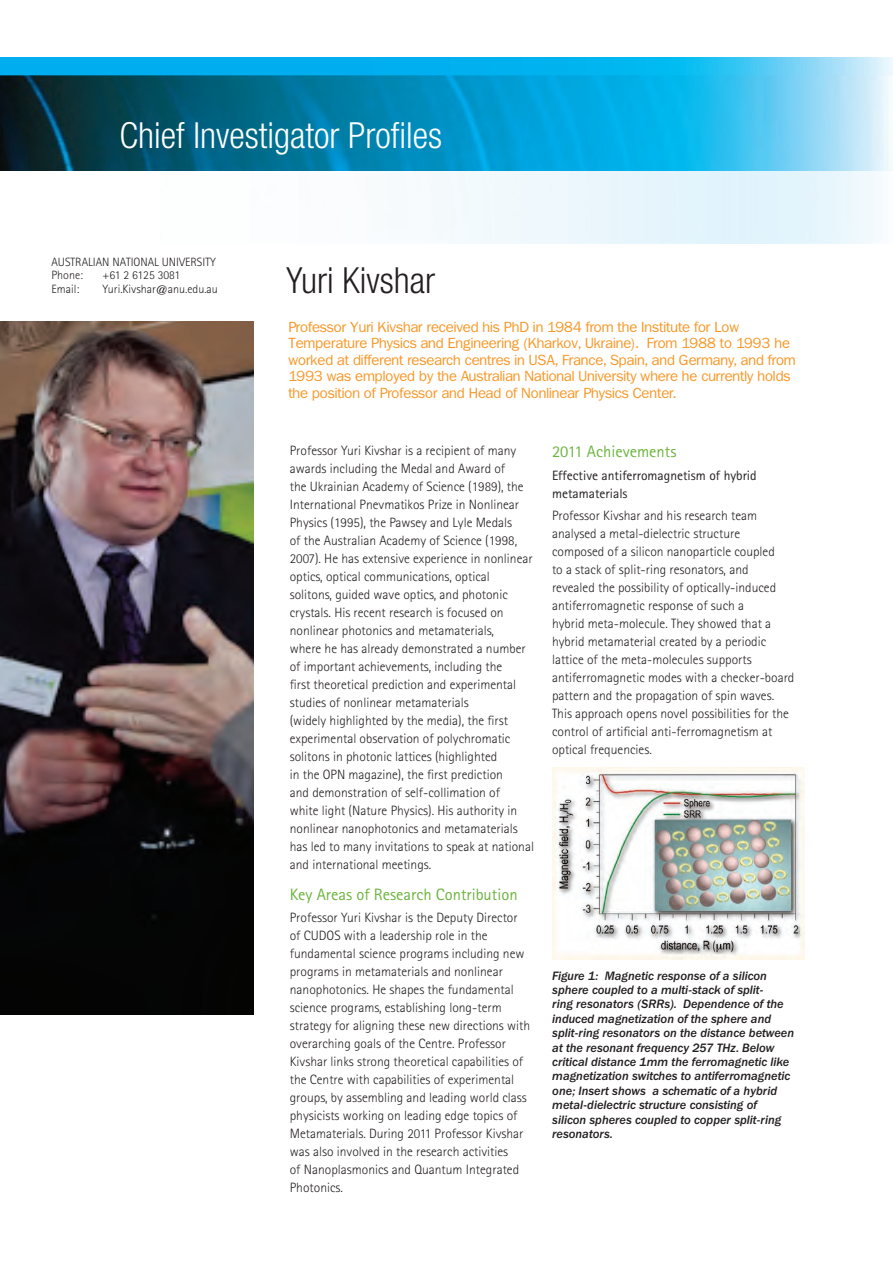
<style>
.page{position:relative;width:893px;height:1264px;background:#fff}
.page>*{position:absolute;margin:0;border:0;box-sizing:border-box;transform-origin:0 0}
.t1{font:300 condensed 36px "Helvetica Neue";color:#fff}
.t2{font:300 condensed 36px "Helvetica Neue";color:#231f20}
.t3{font:16.5px "AT Rotis Sans Serif";color:#6cb43f}
.t4{font:14.55px/16.5px "Franklin ITCBQ";color:#f79727}
.t5{font:300 13.5px/18px "AT Rotis Sans Serif";color:#231f20}
.t6{font:13.5px/18px "AT Rotis Sans Serif";color:#231f20}
.t7{font:italic 500 12px/14.4px "Franklin ITCBQ";color:#231f20}
.t8{font:300 12px/13.5px "AT Rotis Sans Serif";color:#231f20}
</style>
<div class="page">
<svg style="left:0;top:57px;width:892px;height:18px;background:#1ab8f0"></svg>
<img style="left:0;top:75px;width:892px;height:168px">
<img style="left:0;top:171px;width:892px;height:70px">
<img style="left:0;top:321px;width:253px;height:693px">
<img style="left:552px;top:767px;width:252px;height:192px">
<h1 class="t1" style="left:119px;top:122px;width:324px">Chief Investigator Profiles</h1>
<p class="t8" style="left:51px;top:256px;width:166px">AUSTRALIAN NATIONAL UNIVERSITY<br>Phone:</p>
<p class="t8" style="left:102px;top:269px;width:79px">+61 2 6125 3081</p>
<p class="t8" style="left:51px;top:283px;width:29px">Email:</p>
<p class="t8" style="left:102px;top:283px;width:117px">Yuri.Kivshar@anu.edu.au</p>
<h1 class="t2" style="left:286px;top:267px;width:150px">Yuri Kivshar</h1>
<p class="t4" style="left:288px;top:320px;width:508px">Professor Yuri Kivshar received his PhD in 1984 from the Institute for Low Temperature Physics and Engineering (Kharkov, Ukraine). From 1988 to 1993 he worked at different research centres in USA, France, Spain, and Germany, and from 1993 was employed by the Australian National University where he currently holds the position of Professor and Head of Nonlinear Physics Center.</p>
<p class="t5" style="left:290px;top:443px;width:245px">Professor Yuri Kivshar is a recipient of many awards including the Medal and Award of<br>the Ukrainian Academy of Science (1989), the International Pnevmatikos Prize in Nonlinear Physics (1995), the Pawsey and Lyle Medals<br>of the Australian Academy of Science (1998, 2007). He has extensive experience in nonlinear optics, optical communications, optical solitons, guided wave optics, and photonic crystals. His recent research is focused on nonlinear photonics and metamaterials,<br>where he has already demonstrated a number of important achievements, including the<br>first theoretical prediction and experimental studies of nonlinear metamaterials<br>(widely highlighted by the media), the first experimental observation of polychromatic solitons in photonic lattices (highlighted<br>in the OPN magazine), the first prediction<br>and demonstration of self-collimation of<br>white light (Nature Physics). His authority in nonlinear nanophotonics and metamaterials has led to many invitations to speak at national and international meetings.</p>
<p class="t3" style="left:290px;top:888px;width:229px">Key Areas of Research Contribution</p>
<p class="t5" style="left:290px;top:910px;width:242px">Professor Yuri Kivshar is the Deputy Director of CUDOS with a leadership role in the fundamental science programs including new programs in metamaterials and nonlinear nanophotonics. He shapes the fundamental science programs, establishing long-term strategy for aligning these new directions with overarching goals of the Centre. Professor Kivshar links strong theoretical capabilities of the Centre with capabilities of experimental groups, by assembling and leading world class physicists working on leading edge topics of Metamaterials. During 2011 Professor Kivshar was also involved in the research activities<br>of Nanoplasmonics and Quantum Integrated Photonics.</p>
<p class="t3" style="left:552px;top:446px;width:126px">2011 Achievements</p>
<p class="t6" style="left:552px;top:467px;width:206px">Effective antiferromagnetism of hybrid metamaterials</p>
<p class="t5" style="left:552px;top:507px;width:244px">Professor Kivshar and his research team analysed a metal-dielectric structure composed of a silicon nanoparticle coupled<br>to a stack of split-ring resonators, and revealed the possibility of optically-induced antiferromagnetic response of such a<br>hybrid meta-molecule. They showed that a hybrid metamaterial created by a periodic lattice of the meta-molecules supports antiferromagnetic modes with a checker-board pattern and the propagation of spin waves.<br>This approach opens novel possibilities for the control of artificial anti-ferromagnetism at optical frequencies.</p>
<p class="t7" style="left:552px;top:969px;width:243px">Figure 1: Magnetic response of a silicon sphere coupled to a multi-stack of split-<br>ring resonators (SRRs). Dependence of the induced magnetization of the sphere and split-ring resonators on the distance between at the resonant frequency 257 THz. Below critical distance 1mm the ferromagnetic like magnetization switches to antiferromagnetic one; Insert shows a schematic of a hybrid metal-dielectric structure consisting of<br>silicon spheres coupled to copper split-ring resonators.</p>
</div>
